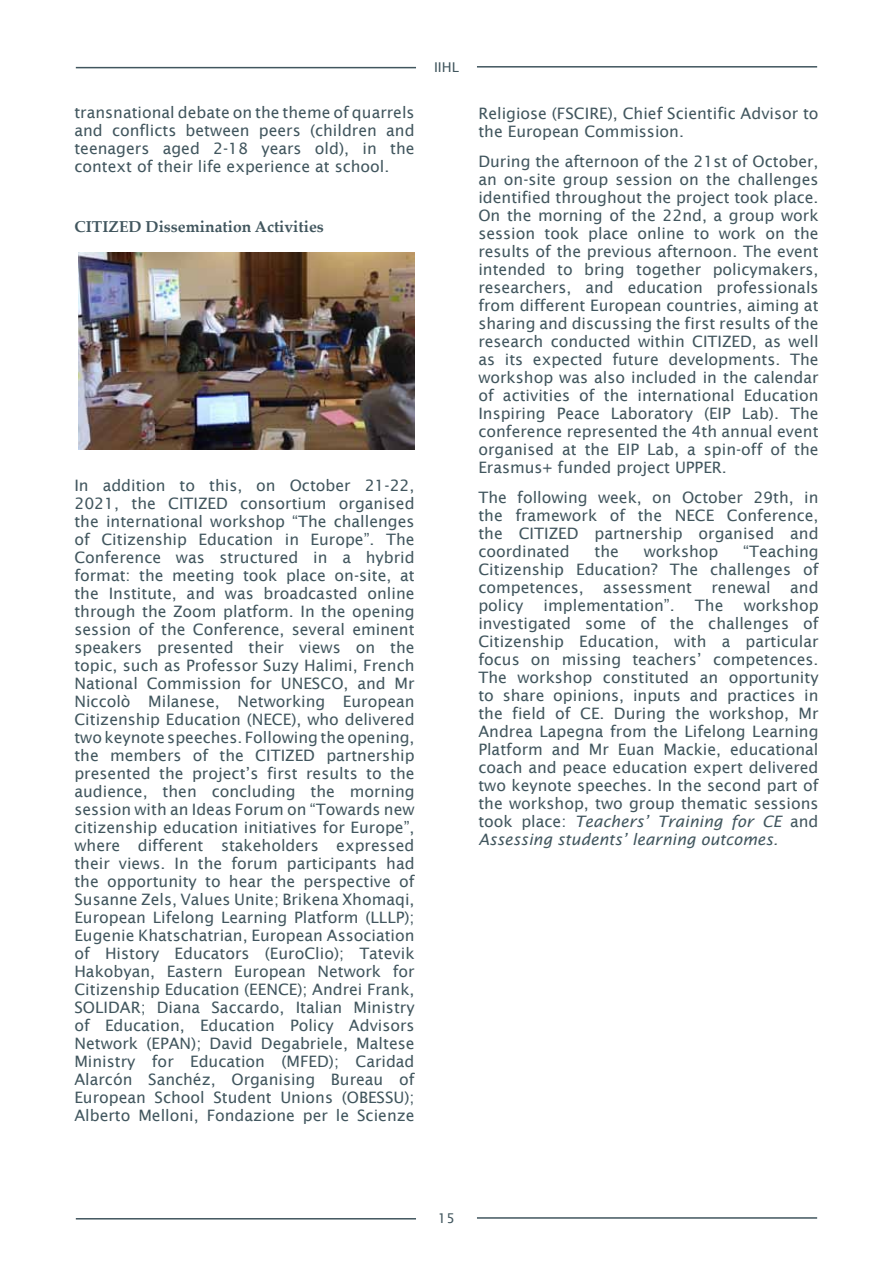
<style>
.page{position:relative;width:893px;height:1263px;background:#fff}
.page>*{position:absolute;margin:0;border:0;box-sizing:border-box;transform-origin:0 0}
.t1{font:15.75px/18px "Lucida Sans";color:#41565e;text-align:justify}
.t2{font:700 15.75px "Palatino Linotype";color:#41565e}
.t3{font:13.5px "Lucida Sans";color:#41565e}
.s1{font-style:italic}
</style>
<div class="page">
<hr style="left:76px;top:67px;width:340px;height:1px;background:#41565e">
<hr style="left:477px;top:66px;width:340px;height:2px;background:#41565e">
<hr style="left:76px;top:1218px;width:340px;height:1px;background:#41565e">
<hr style="left:477px;top:1217px;width:340px;height:2px;background:#41565e">
<img style="left:79px;top:253px;width:336px;height:197px">
<p class="t1" style="left:74px;top:104px;width:342px">transnational debate on the theme of quarrels and conflicts between peers (children and teenagers aged 2-18 years old), in the context of their life experience at school.</p>
<p class="t2" style="left:74px;top:216px;width:251px">CITIZED Dissemination Activities</p>
<p class="t1" style="left:74px;top:476px;width:342px">In addition to this, on October 21-22, 2021, the CITIZED consortium organised the international workshop “The challenges of Citizenship Education in Europe”. The Conference was structured in a hybrid format: the meeting took place on-site, at the Institute, and was broadcasted online through the Zoom platform. In the opening session of the Conference, several eminent speakers presented their views on the topic, such as Professor Suzy Halimi, French National Commission for UNESCO, and Mr Niccolò Milanese, Networking European Citizenship Education (NECE), who delivered two keynote speeches. Following the opening, the members of the CITIZED partnership presented the project’s first results to the audience, then concluding the morning session with an Ideas Forum on “Towards new citizenship education initiatives for Europe”, where different stakeholders expressed their views. In the forum participants had the opportunity to hear the perspective of Susanne Zels, Values Unite; Brikena Xhomaqi, European Lifelong Learning Platform (LLLP); Eugenie Khatschatrian, European Association of History Educators (EuroClio); Tatevik Hakobyan, Eastern European Network for Citizenship Education (EENCE); Andrei Frank, SOLIDAR; Diana Saccardo, Italian Ministry of Education, Education Policy Advisors Network (EPAN); David Degabriele, Maltese Ministry for Education (MFED); Caridad Alarcón Sanchéz, Organising Bureau of European School Student Unions (OBESSU); Alberto Melloni, Fondazione per le Scienze</p>
<p class="t3" style="left:434px;top:60px;width:26px">IIHL</p>
<p class="t1" style="left:478px;top:104px;width:342px">Religiose (FSCIRE), Chief Scientific Advisor to the European Commission.</p>
<p class="t1" style="left:478px;top:152px;width:342px">During the afternoon of the 21st of October, an on-site group session on the challenges identified throughout the project took place.<br>On the morning of the 22nd, a group work session took place online to work on the results of the previous afternoon. The event intended to bring together policymakers, researchers, and education professionals from different European countries, aiming at sharing and discussing the first results of the research conducted within CITIZED, as well as its expected future developments. The workshop was also included in the calendar of activities of the international Education Inspiring Peace Laboratory (EIP Lab). The conference represented the 4th annual event organised at the EIP Lab, a spin-off of the Erasmus+ funded project UPPER.</p>
<p class="t1" style="left:478px;top:488px;width:342px">The following week, on October 29th, in the framework of the NECE Conference, the CITIZED partnership organised and coordinated</p>
<p class="t1" style="left:478px;top:542px;width:342px;text-indent:265px">“Teaching Citizenship Education? The challenges of competences, assessment renewal and policy</p>
<p class="t1" style="left:594px;top:542px;width:26px">the</p>
<p class="t1" style="left:644px;top:542px;width:76px">workshop</p>
<p class="t1" style="left:478px;top:596px;width:342px;text-indent:265px">workshop investigated some of the challenges of Citizenship Education, with a particular focus on missing teachers’ competences.<br>The workshop constituted an opportunity to share opinions, inputs and practices in the field of CE. During the workshop, Mr Andrea Lapegna from the Lifelong Learning Platform and Mr Euan Mackie, educational coach and peace education expert delivered two keynote speeches. In the second part of the workshop, two group thematic sessions took place: <span class="s1">Teachers’ Training for CE</span> and <span class="s1">Assessing students’ learning outcomes.</span></p>
<p class="t1" style="left:544px;top:596px;width:133px">implementation”.</p>
<p class="t1" style="left:695px;top:596px;width:30px">The</p>
<p class="t3" style="left:438px;top:1211px;width:19px">15</p>
</div>
